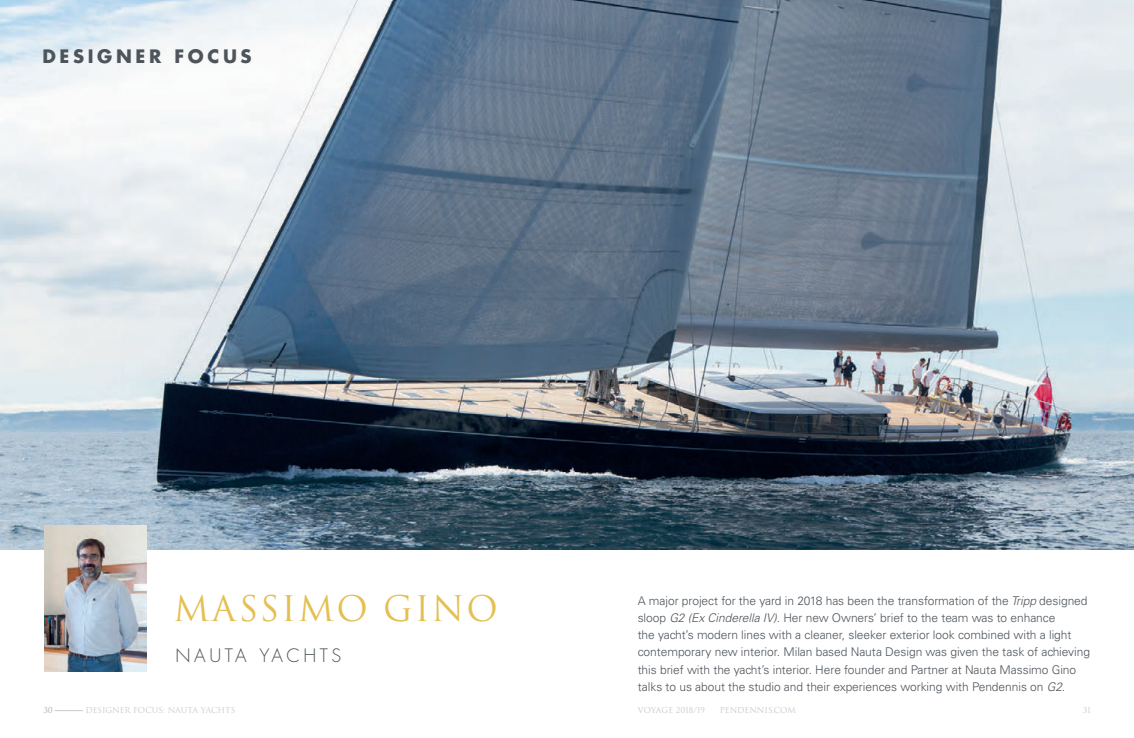
<style>
.page{position:relative;width:1134px;height:738px;background:#fff}
.page>*{position:absolute;margin:0;border:0;box-sizing:border-box;transform-origin:0 0}
.t1{font:34.4px "Trajan Pro 3";letter-spacing:.06em;color:#e4bf52}
.t2{font:700 18px "Futura Std";letter-spacing:.2em;color:#4d545a}
.t3{font:300 18px "Futura Std";letter-spacing:.2em;color:#4d545a}
.t4{font:300 12px/17.1px "Univers LT Std";letter-spacing:-.005em;color:#4d545a}
.t5{font:8px "Trajan Pro 3";color:#c2c8cc}
.t6{font:8px "Trajan Pro 3";letter-spacing:-.005em;color:#c6cbcf}
.s1{font-style:italic}
</style>
<div class="page">
<img style="left:0;top:0;width:1134px;height:549px">
<img style="left:44px;top:524px;width:103px;height:146px">
<h2 class="t2" style="left:43px;top:44px;width:211px">DESIGNER FOCUS</h2>
<h1 class="t1" style="left:173px;top:584px;width:326px">MASSIMO GINO</h1>
<h2 class="t3" style="left:175px;top:644px;width:167px">NAUTA YACHTS</h2>
<p class="t4" style="left:638px;top:591px;width:454px">A major project for the yard in 2018 has been the transformation of the <span class="s1">Tripp</span> designed sloop <span class="s1">G2 (Ex Cinderella IV)</span>. Her new Owners’ brief to the team was to enhance<br>the yacht’s modern lines with a cleaner, sleeker exterior look combined with a light contemporary new interior. Milan based Nauta Design was given the task of achieving this brief with the yacht’s interior. Here founder and Partner at Nauta Massimo Gino talks to us about the studio and their experiences working with Pendennis on <span class="s1">G2</span>.</p>
<p class="t6" style="left:43px;top:704px;width:11px">30</p>
<p class="t6" style="left:86px;top:704px;width:151px">DESIGNER FOCUS: NAUTA YACHTS</p>
<p class="t5" style="left:638px;top:704px;width:69px">VOYAGE 2018/19</p>
<p class="t5" style="left:720px;top:704px;width:78px">PENDENNIS.COM</p>
<p class="t5" style="left:1083px;top:704px;width:9px">31</p>
</div>
